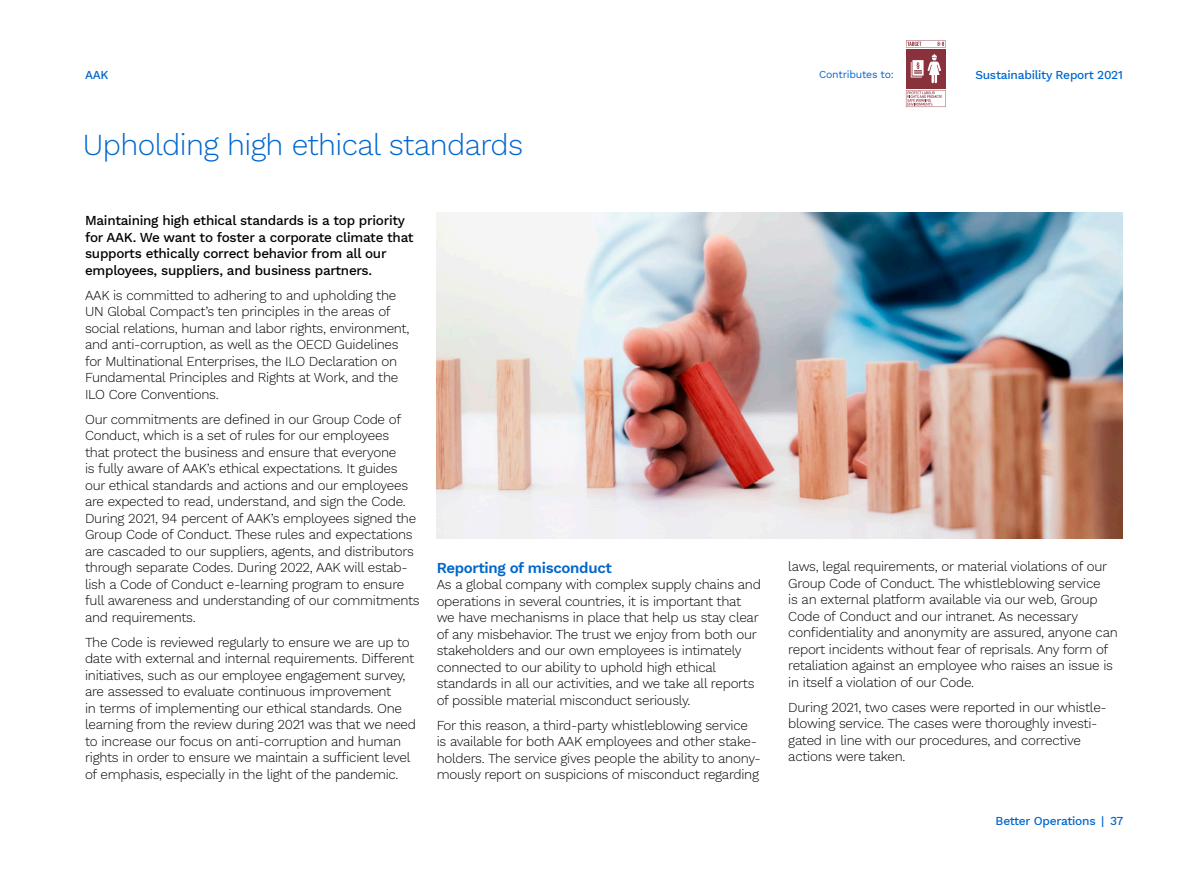
<style>
.page{position:relative;width:1191px;height:893px;background:#fff}
.page>*{position:absolute;margin:0;border:0;box-sizing:border-box;transform-origin:0 0}
.t1{font:300 30px "Work Sans";letter-spacing:-.02em;color:#0067ce}
.t2{font:600 15px "Work Sans";letter-spacing:-.02em;color:#0067ce}
.t3{font:300 13.5px/16.5px "Work Sans";letter-spacing:-.02em;color:#000}
.t4{font:500 13.5px/16.5px "Work Sans";letter-spacing:-.02em;color:#000}
.t5{font:500 12px "Work Sans";letter-spacing:-.02em;color:#0067ce}
.t6{font:10.5px "Work Sans";letter-spacing:-.02em;color:#0067ce}
</style>
<div class="page">
<svg style="left:905px;top:40px;width:41px;height:67px"></svg>
<div style="left:906px;top:49px;width:39px;height:40px;background:#8a323c"></div>
<svg style="left:906px;top:40px;width:39px;height:7px"></svg>
<svg style="left:906px;top:90px;width:39px;height:17px"></svg>
<svg style="left:910px;top:54px;width:31px;height:29px"></svg>
<img style="left:437px;top:213px;width:686px;height:326px">
<p class="t5" style="left:85px;top:66px;width:25px">AAK</p>
<p class="t6" style="left:819px;top:66px;width:76px">Contributes to:</p>
<p class="t5" style="left:975px;top:66px;width:149px">Sustainability Report 2021</p>
<h1 class="t1" style="left:83px;top:122px;width:442px">Upholding high ethical standards</h1>
<p class="t4" style="left:85px;top:212px;width:330px">Maintaining high ethical standards is a top priority for AAK. We want to foster a corporate climate that supports ethically correct behavior from all our employees, suppliers, and business partners.</p>
<p class="t3" style="left:85px;top:286px;width:326px">AAK is committed to adhering to and upholding the UN Global Compact’s ten principles in the areas of social relations, human and labor rights, environment, and anti-corruption, as well as the OECD Guidelines for Multinational Enterprises, the ILO Declaration on Fundamental Principles and Rights at Work, and the ILO Core Conventions.</p>
<p class="t3" style="left:85px;top:410px;width:336px">Our commitments are defined in our Group Code of Conduct, which is a set of rules for our employees<br>that protect the business and ensure that everyone<br>is fully aware of AAK’s ethical expectations. It guides our ethical standards and actions and our employees are expected to read, understand, and sign the Code.<br>During 2021, 94 percent of AAK’s employees signed the Group Code of Conduct. These rules and expectations are cascaded to our suppliers, agents, and distributors through separate Codes. During 2022, AAK will estab&shy;lish a Code of Conduct e-learning program to ensure full awareness and understanding of our commitments and requirements.</p>
<p class="t3" style="left:85px;top:633px;width:332px">The Code is reviewed regularly to ensure we are up to date with external and internal requirements. Different initiatives, such as our employee engagement survey, are assessed to evaluate continuous improvement<br>in terms of implementing our ethical standards. One learning from the review during 2021 was that we need to increase our focus on anti-corruption and human rights in order to ensure we maintain a sufficient level of emphasis, especially in the light of the pandemic.</p>
<p class="t2" style="left:437px;top:556px;width:177px">Reporting of misconduct</p>
<p class="t3" style="left:437px;top:576px;width:326px">As a global company with complex supply chains and operations in several countries, it is important that we have mechanisms in place that help us stay clear of any misbehavior. The trust we enjoy from both our stakeholders and our own employees is intimately connected to our ability to uphold high ethical standards in all our activities, and we take all reports of possible material misconduct seriously.</p>
<p class="t3" style="left:437px;top:716px;width:326px">For this reason, a third-party whistleblowing service is available for both AAK employees and other stake&shy;holders. The service gives people the ability to anony&shy;mously report on suspicions of misconduct regarding</p>
<p class="t3" style="left:788px;top:558px;width:331px">laws, legal requirements, or material violations of our Group Code of Conduct. The whistleblowing service<br>is an external platform available via our web, Group Code of Conduct and our intranet. As necessary confidentiality and anonymity are assured, anyone can report incidents without fear of reprisals. Any form of retaliation against an employee who raises an issue is in itself a violation of our Code.</p>
<p class="t3" style="left:788px;top:698px;width:318px">During 2021, two cases were reported in our whistle&shy;blowing service. The cases were thoroughly investi&shy;gated in line with our procedures, and corrective actions were taken.</p>
<p class="t5" style="left:995px;top:812px;width:129px">Better Operations | 37</p>
</div>
